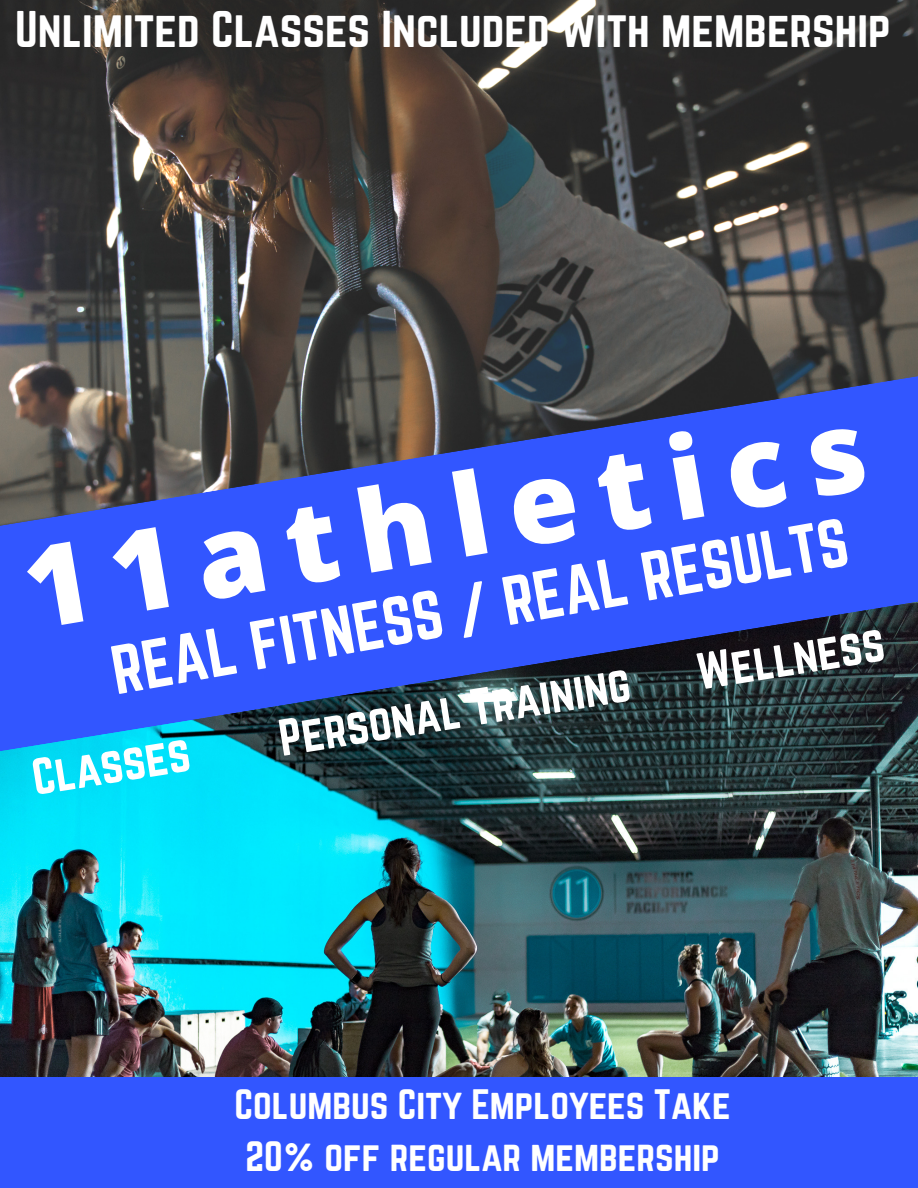
<style>
.page{position:relative;width:918px;height:1188px;background:#fff}
.page>*{position:absolute;margin:0;border:0;box-sizing:border-box;transform-origin:0 0}
.t1{font:800 113.25px "Open Sans";color:#fff}
.t2{font:60.3px "Norwester";color:#fff}
.t3{font:45.3px "Norwester";color:#fff}
.t4{font:37.35px/51.8px "Norwester";color:#fff}
</style>
<div class="page">
<img style="left:0;top:0;width:918px;height:376px">
<img style="left:0;top:751px;width:918px;height:327px">
<svg style="left:0;top:376px;width:918px;height:375px;background:#354fb5"></svg>
<div style="left:0;top:1078px;width:918px;height:110px;background:#3256ff"></div>
<p class="t3" style="left:15px;top:8px;width:877px">Unlimited Classes Included with membership</p>
<h1 class="t1" style="left:12px;top:514px;width:853px;rotate:-10deg">11athletics</h1>
<h2 class="t2" style="left:107px;top:643px;width:748px;rotate:-10deg">REAL FITNESS / REAL RESULTS</h2>
<p class="t3" style="left:694px;top:651px;width:191px;rotate:-9deg">Wellness</p>
<p class="t3" style="left:276px;top:717px;width:357px;rotate:-9deg">Personal Training</p>
<p class="t3" style="left:29px;top:756px;width:161px;rotate:-9deg">Classes</p>
<p class="t4" style="left:235px;top:1080px;width:498px">Columbus City Employees Take<br>20% off regular membership</p>
</div>
